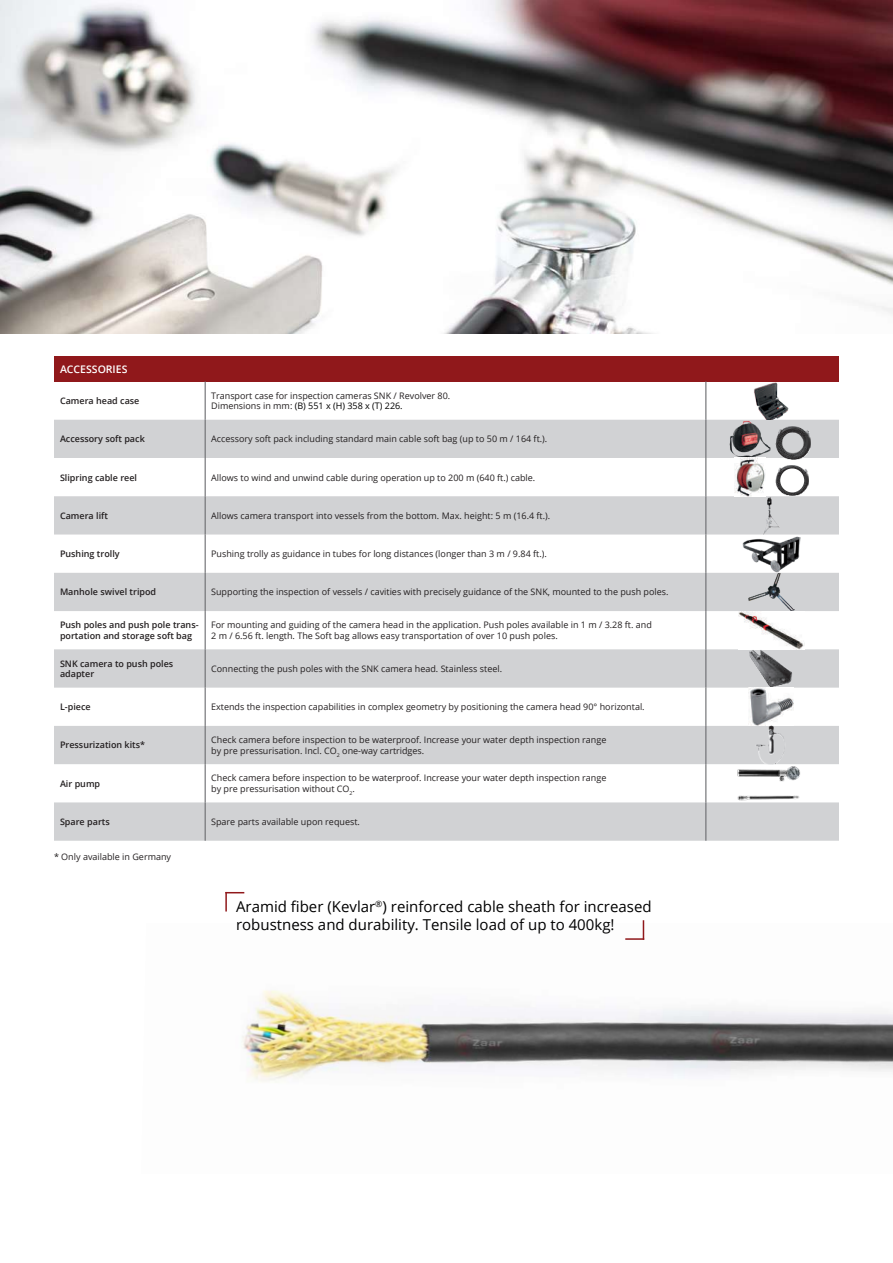
<style>
.page{position:relative;width:893px;height:1263px;background:#fff}
.page>*{position:absolute;margin:0;border:0;box-sizing:border-box;transform-origin:0 0}
.t1{font:15px/18px "Open Sans";color:#000001}
.t2{font:600 10.5px "Open Sans";color:#fff}
.t3{font:9px/10.8px "Open Sans";color:#231f20}
.t4{font:600 9px/10.8px "Open Sans";color:#231f20}
.s1{color:#000001}
</style>
<div class="page">
<img style="left:0;top:0;width:893px;height:333px">
<div style="left:54px;top:356px;width:785px;height:25px;background:#90181b"></div>
<svg style="left:54px;top:420px;width:785px;height:421px;fill:#d1d2d4"></svg>
<hr style="left:205px;top:381px;width:1px;height:39px;background:#6c6d70">
<hr style="left:705px;top:381px;width:1px;height:39px;background:#6c6d70">
<hr style="left:205px;top:420px;width:1px;height:38px;background:#6c6d70">
<hr style="left:705px;top:420px;width:1px;height:38px;background:#6c6d70">
<hr style="left:205px;top:458px;width:1px;height:38px;background:#6c6d70">
<hr style="left:705px;top:458px;width:1px;height:38px;background:#6c6d70">
<hr style="left:205px;top:496px;width:1px;height:38px;background:#6c6d70">
<hr style="left:705px;top:496px;width:1px;height:38px;background:#6c6d70">
<hr style="left:205px;top:534px;width:1px;height:39px;background:#6c6d70">
<hr style="left:705px;top:534px;width:1px;height:39px;background:#6c6d70">
<hr style="left:205px;top:573px;width:1px;height:38px;background:#6c6d70">
<hr style="left:705px;top:573px;width:1px;height:38px;background:#6c6d70">
<hr style="left:205px;top:611px;width:1px;height:38px;background:#6c6d70">
<hr style="left:705px;top:611px;width:1px;height:38px;background:#6c6d70">
<hr style="left:205px;top:649px;width:1px;height:39px;background:#6c6d70">
<hr style="left:705px;top:649px;width:1px;height:39px;background:#6c6d70">
<hr style="left:205px;top:688px;width:1px;height:38px;background:#6c6d70">
<hr style="left:705px;top:688px;width:1px;height:38px;background:#6c6d70">
<hr style="left:205px;top:726px;width:1px;height:38px;background:#6c6d70">
<hr style="left:705px;top:726px;width:1px;height:38px;background:#6c6d70">
<hr style="left:205px;top:764px;width:1px;height:38px;background:#6c6d70">
<hr style="left:705px;top:764px;width:1px;height:38px;background:#6c6d70">
<hr style="left:205px;top:802px;width:1px;height:39px;background:#6c6d70">
<hr style="left:705px;top:802px;width:1px;height:39px;background:#6c6d70">
<img style="left:754px;top:381px;width:35px;height:39px">
<img style="left:730px;top:420px;width:40px;height:38px">
<img style="left:734px;top:458px;width:32px;height:38px">
<img style="left:761px;top:496px;width:21px;height:38px">
<img style="left:742px;top:534px;width:59px;height:39px">
<img style="left:748px;top:573px;width:46px;height:38px">
<img style="left:738px;top:611px;width:66px;height:38px">
<img style="left:749px;top:649px;width:45px;height:77px">
<img style="left:756px;top:726px;width:31px;height:38px">
<img style="left:732px;top:764px;width:79px;height:38px">
<img style="left:242px;top:923px;width:651px;height:159px">
<img style="left:775px;top:425px;width:36px;height:34px">
<img style="left:776px;top:465px;width:32px;height:31px">
<div style="left:780px;top:468px;width:24px;height:24px;background:#fff;border-radius:50%"></div>
<svg style="left:625px;top:920px;width:19px;height:20px"></svg>
<svg style="left:225px;top:892px;width:19px;height:19px"></svg>
<p class="t2" style="left:60px;top:362px;width:69px">ACCESSORIES</p>
<p class="t4" style="left:60px;top:395px;width:81px">Camera head case</p>
<p class="t3" style="left:211px;top:390px;width:241px">Transport case for inspection cameras SNK / Revolver 80.<br>Dimensions in mm: <span class="s1">(B) 551 x (H) 358 x (T) 226.</span></p>
<p class="t4" style="left:60px;top:433px;width:86px">Accessory soft pack</p>
<p class="t3" style="left:211px;top:433px;width:338px">Accessory soft pack including standard main cable soft bag (up to 50 m / 164 ft.).</p>
<p class="t4" style="left:60px;top:472px;width:79px">Slipring cable reel</p>
<p class="t3" style="left:211px;top:472px;width:326px">Allows to wind and unwind cable during operation up to 200 m (640 ft.) cable.</p>
<p class="t4" style="left:60px;top:510px;width:49px">Camera lift</p>
<p class="t3" style="left:211px;top:510px;width:341px">Allows camera transport into vessels from the bottom. Max. height: 5 m (16.4 ft.).</p>
<p class="t4" style="left:60px;top:548px;width:61px">Pushing trolly</p>
<p class="t3" style="left:211px;top:548px;width:337px">Pushing trolly as guidance in tubes for long distances (longer than 3 m / 9.84 ft.).</p>
<p class="t4" style="left:60px;top:586px;width:98px">Manhole swivel tripod</p>
<p class="t3" style="left:211px;top:586px;width:459px">Supporting the inspection of vessels / cavities with precisely guidance of the SNK, mounted to the push poles.</p>
<p class="t4" style="left:60px;top:619px;width:140px">Push poles and push pole trans&shy;portation and storage soft bag</p>
<p class="t3" style="left:211px;top:619px;width:442px">For mounting and guiding of the camera head in the application. Push poles available in 1 m / 3.28 ft. and<br>2 m / 6.56 ft. length. The Soft bag allows easy transportation of over 10 push poles.</p>
<p class="t4" style="left:60px;top:658px;width:115px">SNK camera to push poles adapter</p>
<p class="t3" style="left:211px;top:663px;width:292px">Connecting the push poles with the SNK camera head. Stainless steel.</p>
<p class="t4" style="left:60px;top:701px;width:32px">L-piece</p>
<p class="t3" style="left:211px;top:701px;width:435px">Extends the inspection capabilities in complex geometry by positioning the camera head 90° horizontal.</p>
<p class="t4" style="left:60px;top:740px;width:87px">Pressurization kits*</p>
<p class="t3" style="left:211px;top:734px;width:397px">Check camera before inspection to be waterproof. Increase your water depth inspection range by pre pressurisation. Incl. CO<sub>2</sub> one-way cartridges.</p>
<p class="t4" style="left:60px;top:778px;width:42px">Air pump</p>
<p class="t3" style="left:211px;top:772px;width:397px">Check camera before inspection to be waterproof. Increase your water depth inspection range by pre pressurisation without CO<sub>2</sub>.</p>
<p class="t4" style="left:60px;top:816px;width:51px">Spare parts</p>
<p class="t3" style="left:211px;top:816px;width:150px">Spare parts available upon request.</p>
<p class="t3" style="left:54px;top:851px;width:119px">* Only available in Germany</p>
<h1 class="t1" style="left:236px;top:897px;width:417px">Aramid fiber (Kevlar<sup>®</sup>) reinforced cable sheath for increased robustness and durability. Tensile load of up to 400kg!</h1>
</div>
